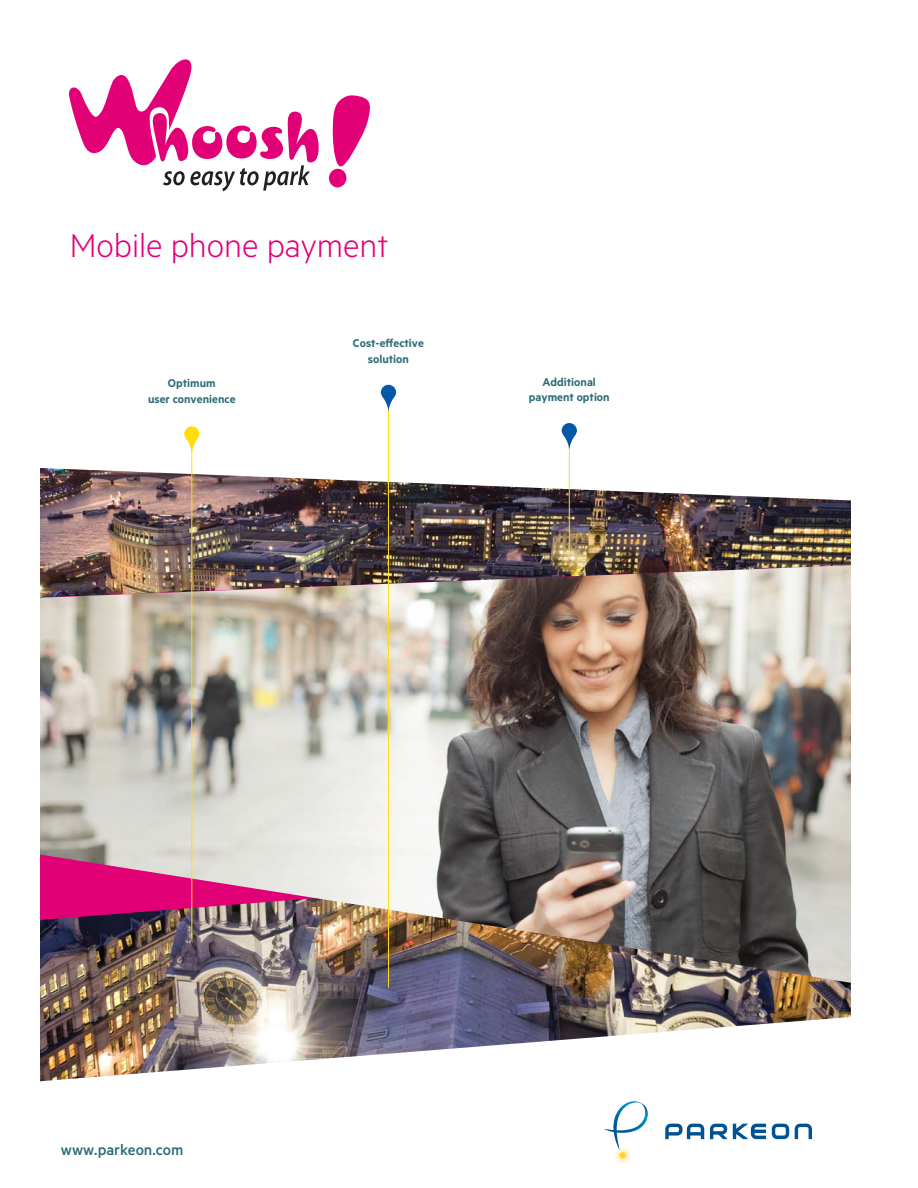
<style>
.page{position:relative;width:918px;height:1188px;background:#fff}
.page>*{position:absolute;margin:0;border:0;box-sizing:border-box;transform-origin:0 0}
.t1{font:300 36.9px "Metric";color:#e20077}
.t2{font:500 17.1px "Metric";color:#2c6d76}
.t3{font:600 12.75px/15.3px "Metric";color:#2c6d76;text-align:center}
</style>
<div class="page">
<img style="left:40px;top:468px;width:811px;height:614px">
<img style="left:40px;top:565px;width:811px;height:419px">
<svg style="left:665px;top:1124px;width:147px;height:15px"></svg>
<svg style="left:612px;top:1145px;width:21px;height:20px"></svg>
<svg style="left:604px;top:1101px;width:44px;height:57px"></svg>
<hr style="left:191px;top:444px;width:1px;height:495px;background:#ffdd0f">
<svg style="left:184px;top:426px;width:15px;height:27px"></svg>
<hr style="left:569px;top:434px;width:1px;height:117px;background:#ffdd0f">
<svg style="left:562px;top:423px;width:15px;height:27px"></svg>
<hr style="left:388px;top:398px;width:1px;height:590px;background:#ffdd0f">
<svg style="left:381px;top:385px;width:15px;height:27px"></svg>
<svg style="left:69px;top:59px;width:301px;height:132px"></svg>
<h1 class="t1" style="left:70px;top:233px;width:320px">Mobile phone payment</h1>
<p class="t3" style="left:148px;top:377px;width:89px">Optimum<br>user convenience</p>
<p class="t3" style="left:353px;top:337px;width:73px">Cost-effective solution</p>
<p class="t3" style="left:529px;top:375px;width:82px">Additional payment option</p>
<h2 class="t2" style="left:61px;top:1140px;width:124px">www.parkeon.com</h2>
</div>
